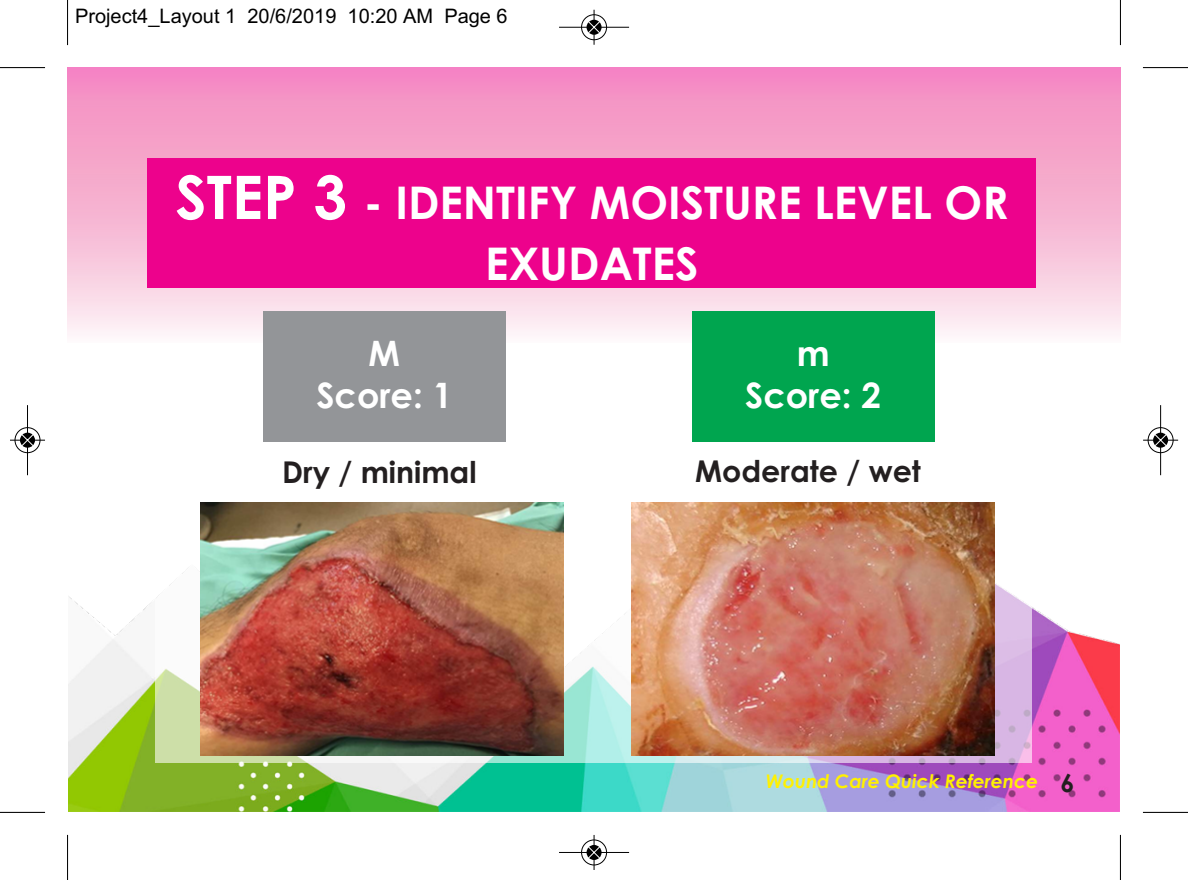
<style>
.page{position:relative;width:1188px;height:880px;background:#fff}
.page>*{position:absolute;margin:0;border:0;box-sizing:border-box;transform-origin:0 0}
.t1{font:700 45px/60.8px "Century Gothic";color:#fff;text-align:center}
.t2{font:700 35px/42px "Century Gothic";color:#fff;text-align:center}
.t3{font:700 30px "Century Gothic";color:#231f20}
.t4{font:20px "Arial";color:#000}
.t5{font:italic 700 18.75px "Century Gothic";color:#fff101}
.s1{font-size:60px}
.s2{font-style:normal;font-size:25px;color:#231f20}
</style>
<div class="page">
<img style="left:68px;top:342px;width:1051px;height:469px">
<div style="left:68px;top:68px;width:1052px;height:274px;background:linear-gradient(to bottom,#f383bb,#fbecf0)"></div>
<div style="left:156px;top:468px;width:876px;height:294px;background:#fff;opacity:.6"></div>
<div style="left:263px;top:312px;width:242px;height:130px;background:#939598"></div>
<div style="left:692px;top:312px;width:242px;height:130px;background:#00a54f"></div>
<img style="left:200px;top:502px;width:363px;height:252px">
<img style="left:632px;top:502px;width:362px;height:252px">
<div style="left:147px;top:158px;width:888px;height:129px;background:#ed028c"></div>
<hr style="left:67px;top:0;width:1px;height:45px;background:#000">
<hr style="left:0;top:67px;width:45px;height:1px;background:#000">
<hr style="left:1119px;top:0;width:1px;height:45px;background:#000">
<hr style="left:1142px;top:67px;width:45px;height:1px;background:#000">
<hr style="left:67px;top:834px;width:1px;height:45px;background:#000">
<hr style="left:0;top:811px;width:45px;height:1px;background:#000">
<hr style="left:1119px;top:834px;width:1px;height:45px;background:#000">
<hr style="left:1142px;top:811px;width:45px;height:1px;background:#000">
<div style="left:580px;top:14px;width:27px;height:27px;border:2px solid #fff;border-radius:50%"></div>
<svg style="left:586px;top:19px;width:16px;height:16px"></svg>
<hr style="left:559px;top:27px;width:70px;height:1px;background:#000">
<hr style="left:593px;top:10px;width:1px;height:35px;background:#000">
<div style="left:581px;top:14px;width:26px;height:26px;border:1px solid #000;border-radius:50%"></div>
<svg style="left:586px;top:20px;width:15px;height:15px"></svg>
<svg style="left:587px;top:21px;width:13px;height:13px"></svg>
<div style="left:580px;top:838px;width:27px;height:27px;border:2px solid #fff;border-radius:50%"></div>
<svg style="left:586px;top:844px;width:16px;height:16px"></svg>
<hr style="left:559px;top:851px;width:70px;height:1px;background:#000">
<hr style="left:593px;top:834px;width:1px;height:35px;background:#000">
<div style="left:581px;top:839px;width:26px;height:25px;border:1px solid #000;border-radius:50%"></div>
<svg style="left:586px;top:844px;width:15px;height:15px"></svg>
<svg style="left:587px;top:845px;width:13px;height:13px"></svg>
<div style="left:14px;top:426px;width:27px;height:27px;border:2px solid #fff;border-radius:50%"></div>
<hr style="left:27px;top:405px;width:1px;height:70px;background:#000">
<hr style="left:10px;top:439px;width:35px;height:1px;background:#000">
<div style="left:15px;top:427px;width:25px;height:26px;border:1px solid #000;border-radius:50%"></div>
<svg style="left:20px;top:432px;width:15px;height:15px"></svg>
<svg style="left:21px;top:433px;width:13px;height:13px"></svg>
<div style="left:1147px;top:426px;width:26px;height:27px;border:2px solid #fff;border-radius:50%"></div>
<hr style="left:1160px;top:405px;width:1px;height:70px;background:#000">
<hr style="left:1142px;top:439px;width:36px;height:1px;background:#000">
<div style="left:1147px;top:427px;width:26px;height:26px;border:1px solid #000;border-radius:50%"></div>
<svg style="left:1152px;top:432px;width:16px;height:15px"></svg>
<svg style="left:1154px;top:433px;width:12px;height:13px"></svg>
<p class="t4" style="left:75px;top:4px;width:434px">Project4_Layout 1 20/6/2019 10:20 AM Page 6</p>
<p class="t1" style="left:175px;top:173px;width:834px"><span class="s1">STEP 3</span> - IDENTIFY MOISTURE LEVEL OR<br>EXUDATES</p>
<p class="t2" style="left:316px;top:332px;width:137px">M<br>Score: 1</p>
<p class="t3" style="left:282px;top:455px;width:196px">Dry / minimal</p>
<p class="t2" style="left:745px;top:332px;width:137px">m<br>Score: 2</p>
<p class="t3" style="left:695px;top:453px;width:227px">Moderate / wet</p>
<p class="t5" style="left:765px;top:770px;width:310px">Wound Care Quick Reference <span class="s2">6</span></p>
</div>
